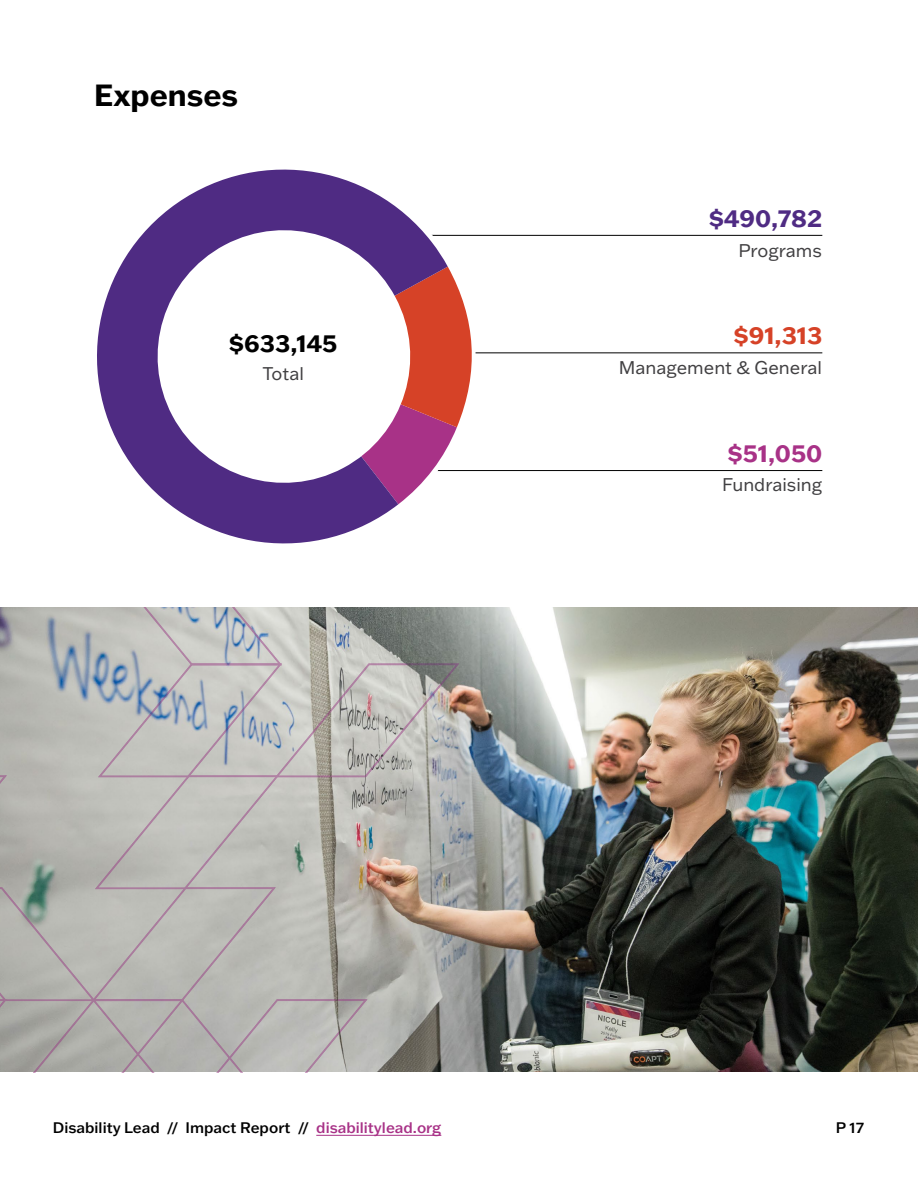
<style>
.page{position:relative;width:918px;height:1188px;background:#fff}
.page>*{position:absolute;margin:0;border:0;box-sizing:border-box;transform-origin:0 0}
.t1{font:700 30px "Franklin Gothic ATF";color:#000}
.t2{font:700 24px "Franklin Gothic ATF";color:#4f2b83}
.t3{font:700 24px "Franklin Gothic ATF";color:#000}
.t4{font:700 24px "Franklin Gothic ATF";color:#d64227}
.t5{font:700 24px "Franklin Gothic ATF";color:#a83287}
.t6{font:18px "Franklin Gothic ATF";color:#414042}
.t7{font:500 15px "Franklin Gothic ATF";color:#000}
.s1{color:#a83287}
</style>
<div class="page">
<hr style="left:316px;top:1135px;width:125px;height:1px;background:#a83287">
<img style="left:460px;top:607px;width:458px;height:464px">
<hr style="left:417px;top:235px;width:405px;height:1px;background:#000">
<hr style="left:439px;top:353px;width:383px;height:1px;background:#000">
<hr style="left:428px;top:470px;width:394px;height:1px;background:#000">
<svg style="left:0;top:607px;width:460px;height:466px;background:#b4b3af"></svg>
<svg style="left:448px;top:267px;width:31px;height:205px"></svg>
<svg style="left:97px;top:169px;width:351px;height:375px"></svg>
<svg style="left:140px;top:212px;width:288px;height:289px"></svg>
<p class="t1" style="left:94px;top:75px;width:145px">Expenses</p>
<p class="t3" style="left:229px;top:327px;width:110px">$633,145</p>
<p class="t6" style="left:262px;top:361px;width:43px">Total</p>
<p class="t2" style="left:709px;top:202px;width:115px">$490,782</p>
<p class="t6" style="left:738px;top:238px;width:85px">Programs</p>
<p class="t4" style="left:734px;top:319px;width:90px">$91,313</p>
<p class="t6" style="left:619px;top:356px;width:205px">Management &amp; General</p>
<p class="t5" style="left:728px;top:437px;width:96px">$51,050</p>
<p class="t6" style="left:722px;top:473px;width:102px">Fundraising</p>
<p class="t7" style="left:53px;top:1118px;width:390px">Disability Lead // Impact Report // <span class="s1">disabilitylead.org</span></p>
<p class="t7" style="left:836px;top:1118px;width:30px">P 17</p>
</div>
